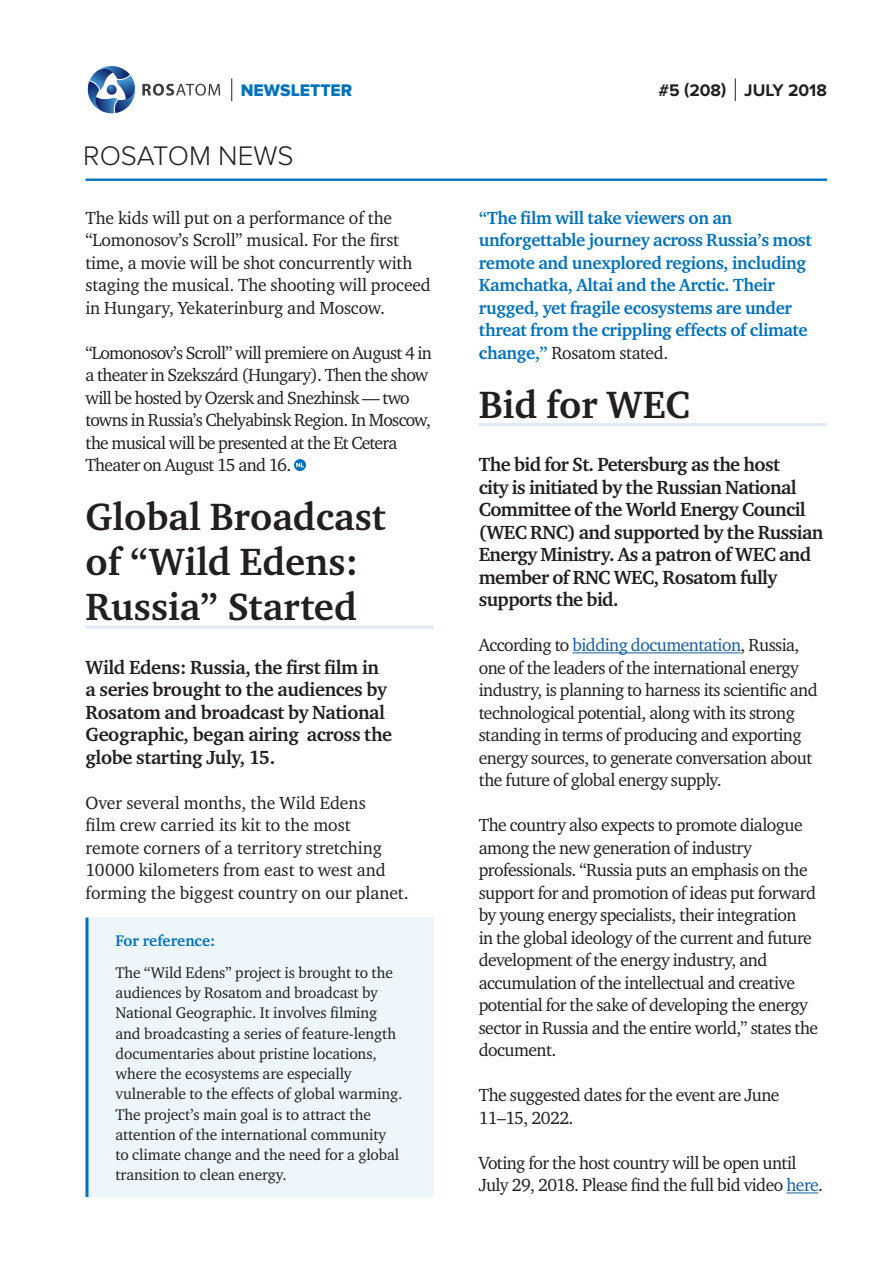
<style>
.page{position:relative;width:893px;height:1263px;background:#fff}
.page>*{position:absolute;margin:0;border:0;box-sizing:border-box;transform-origin:0 0}
.t1{font:700 39px/45px "Charter ITC";color:#231f20}
.t2{font:300 27.9px "Proxima Nova";color:#231f20}
.lead{font:700 19.5px/22.5px "Charter ITC";letter-spacing:-.03em;color:#231f20}
.t3{font:18px/22.5px "Charter ITC";letter-spacing:-.03em;color:#231f20}
.t4{font:700 18px/22.5px "Charter ITC";letter-spacing:-.02em;color:#0072bc}
.t5{font:18px/22.5px "Charter ITC";letter-spacing:-.01em;color:#231f20}
.t6{font:18px/22.5px "Charter ITC";color:#231f20}
.t7{font:700 17.4px "Proxima Nova";color:#231f20}
.t8{font:17.4px "Proxima Nova Extrabld";color:#0072bc}
.t9{font:15.75px/20.2px "Charter ITC";letter-spacing:-.005em;color:#231f20}
.t10{font:700 15.75px "Charter ITC";color:#0072bc}
.s1{font-weight:400;color:#231f20}
.s2{color:#175d9e}
</style>
<div class="page">
<hr style="left:86px;top:179px;width:741px;height:2px;background:#0072bc">
<svg style="left:87px;top:66px;width:49px;height:48px"></svg>
<svg style="left:142px;top:84px;width:78px;height:12px"></svg>
<svg style="left:735px;top:78px;width:1px;height:23px"></svg>
<svg style="left:231px;top:78px;width:1px;height:23px"></svg>
<hr style="left:86px;top:626px;width:348px;height:3px;background:#e1e9f6">
<svg style="left:294px;top:459px;width:12px;height:12px"></svg>
<hr style="left:479px;top:423px;width:348px;height:3px;background:#e1e9f6">
<hr style="left:572px;top:652px;width:168px;height:1px;background:#175d9e">
<hr style="left:786px;top:1192px;width:32px;height:1px;background:#175d9e">
<div style="left:86px;top:917px;width:348px;height:280px;background:#edf7fb"></div>
<hr style="left:86px;top:917px;width:2px;height:280px;background:#0072bc">
<p class="t8" style="left:241px;top:80px;width:113px">NEWSLETTER</p>
<p class="t7" style="left:658px;top:80px;width:170px">#5 (208) JULY 2018</p>
<p class="t2" style="left:83px;top:140px;width:212px">ROSATOM NEWS</p>
<p class="t5" style="left:86px;top:206px;width:347px">The kids will put on a performance of the “Lomonosov’s Scroll” musical. For the first time, a movie will be shot concurrently with staging the musical. The shooting will proceed in Hungary, Yekaterinburg and Moscow.</p>
<p class="t3" style="left:86px;top:341px;width:348px">“Lomonosov’s Scroll” will premiere on August 4 in a theater in Szekszárd (Hungary). Then the show will be hosted by Ozersk and Snezhinsk — two towns in Russia’s Chelyabinsk Region. In Moscow, the musical will be presented at the Et Cetera Theater on August 15 and 16.</p>
<p class="t1" style="left:86px;top:495px;width:301px">Global Broadcast of “Wild Edens:<br>Russia” Started</p>
<p class="lead" style="left:86px;top:656px;width:308px">Wild Edens: Russia, the first film in a series brought to the audiences by Rosatom and broadcast by National Geographic, began airing across the globe starting July, 15.</p>
<p class="t6" style="left:86px;top:791px;width:325px">Over several months, the Wild Edens<br>film crew carried its kit to the most remote corners of a territory stretching 10000 kilometers from east to west and forming the biggest country on our planet.</p>
<p class="t10" style="left:116px;top:930px;width:101px">For reference:</p>
<p class="t9" style="left:116px;top:962px;width:288px">The “Wild Edens” project is brought to the audiences by Rosatom and broadcast by National Geographic. It involves filming and broadcasting a series of feature-length documentaries about pristine locations, where the ecosystems are especially vulnerable to the effects of global warming.<br>The project’s main goal is to attract the attention of the international community to climate change and the need for a global transition to clean energy.</p>
<p class="t4" style="left:479px;top:206px;width:335px">“The film will take viewers on an unforgettable journey across Russia’s most remote and unexplored regions, including Kamchatka, Altai and the Arctic. Their rugged, yet fragile ecosystems are under threat from the crippling effects of climate change,” <span class="s1">Rosatom stated.</span></p>
<p class="t1" style="left:479px;top:382px;width:213px">Bid for WEC</p>
<p class="lead" style="left:479px;top:453px;width:346px">The bid for St. Petersburg as the host<br>city is initiated by the Russian National Committee of the World Energy Council (WEC RNC) and supported by the Russian Energy Ministry. As a patron of WEC and member of RNC WEC, Rosatom fully supports the bid.</p>
<p class="t3" style="left:479px;top:634px;width:340px">According to <span class="s2">bidding documentation</span>, Russia, one of the leaders of the international energy industry, is planning to harness its scientific and technological potential, along with its strong standing in terms of producing and exporting energy sources, to generate conversation about the future of global energy supply.</p>
<p class="t3" style="left:479px;top:814px;width:341px">The country also expects to promote dialogue among the new generation of industry professionals. “Russia puts an emphasis on the support for and promotion of ideas put forward by young energy specialists, their integration<br>in the global ideology of the current and future development of the energy industry, and accumulation of the intellectual and creative potential for the sake of developing the energy sector in Russia and the entire world,” states the document.</p>
<p class="t3" style="left:479px;top:1084px;width:302px">The suggested dates for the event are June<br>11–15, 2022.</p>
<p class="t3" style="left:479px;top:1151px;width:346px">Voting for the host country will be open until<br>July 29, 2018. Please find the full bid video <span class="s2">here</span>.</p>
</div>
